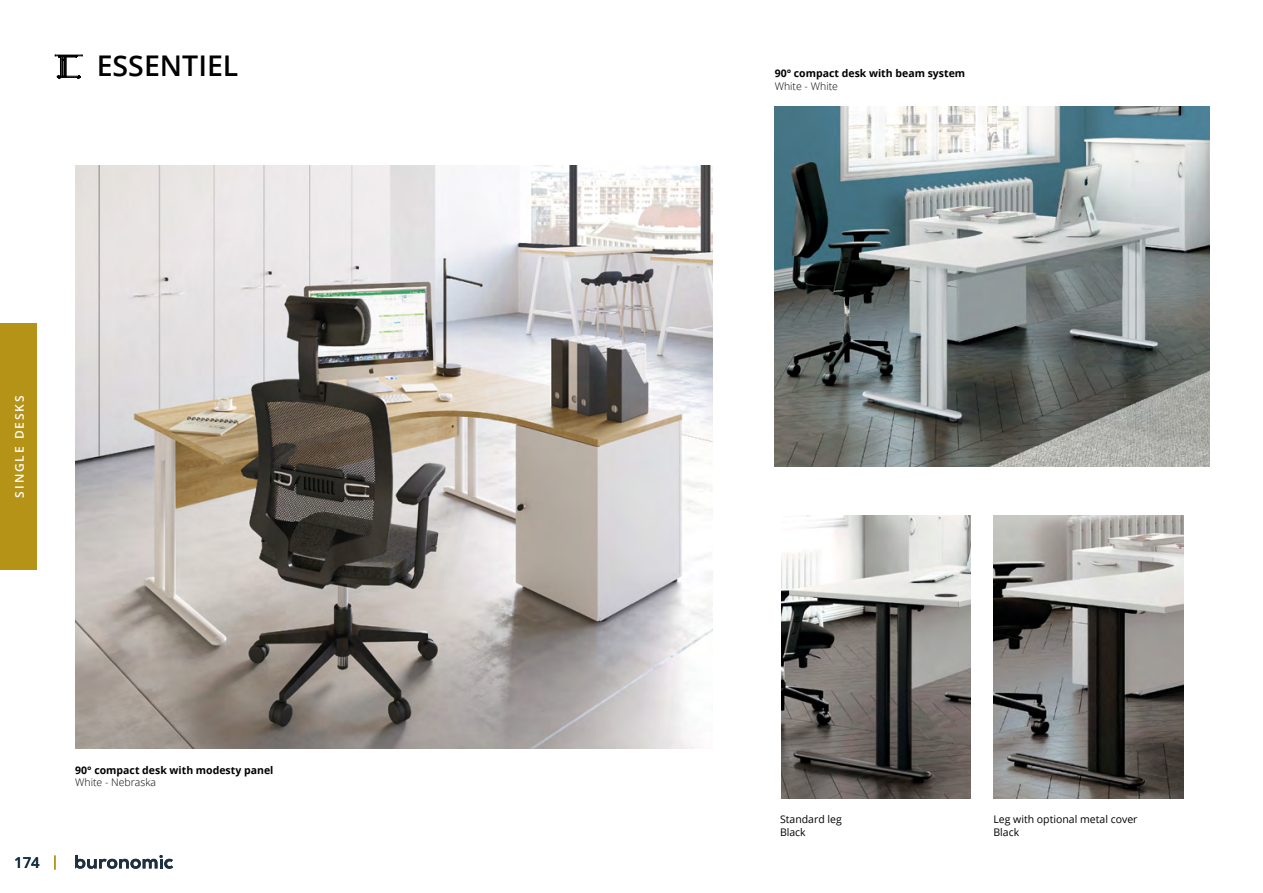
<style>
.page{position:relative;width:1263px;height:893px;background:#fff}
.page>*{position:absolute;margin:0;border:0;box-sizing:border-box;transform-origin:0 0}
.t1{font:600 28.5px "Open Sans";color:#000}
.t2{font:600 15px "Open Sans";color:#112f3f}
.t3{font:600 12px "Open Sans";letter-spacing:.16em;color:#fff}
.t4{font:700 10.5px "Open Sans";color:#000}
.t5{font:10.5px/12.6px "Open Sans";color:#000}
.t6{font:300 10.5px "Open Sans";color:#000}
</style>
<div class="page">
<svg style="left:75px;top:855px;width:98px;height:14px"></svg>
<svg style="left:54px;top:855px;width:2px;height:15px"></svg>
<div style="left:0;top:323px;width:36px;height:247px;background:#b59317"></div>
<img style="left:993px;top:516px;width:190px;height:282px">
<img style="left:781px;top:516px;width:190px;height:282px">
<svg style="left:55px;top:55px;width:28px;height:24px"></svg>
<img style="left:75px;top:166px;width:637px;height:583px">
<img style="left:775px;top:107px;width:435px;height:360px">
<h1 class="t1" style="left:97px;top:47px;width:143px">ESSENTIEL</h1>
<p class="t3" style="left:11px;top:498px;width:104px;rotate:-90deg">SINGLE DESKS</p>
<h2 class="t2" style="left:14px;top:852px;width:27px">174</h2>
<p class="t4" style="left:75px;top:762px;width:200px">90° compact desk with modesty panel</p>
<p class="t6" style="left:75px;top:775px;width:82px">White - Nebraska</p>
<p class="t4" style="left:775px;top:66px;width:192px">90° compact desk with beam system</p>
<p class="t6" style="left:775px;top:79px;width:65px">White - White</p>
<p class="t5" style="left:780px;top:813px;width:63px">Standard leg<br>Black</p>
<p class="t5" style="left:993px;top:813px;width:146px">Leg with optional metal cover<br>Black</p>
</div>
